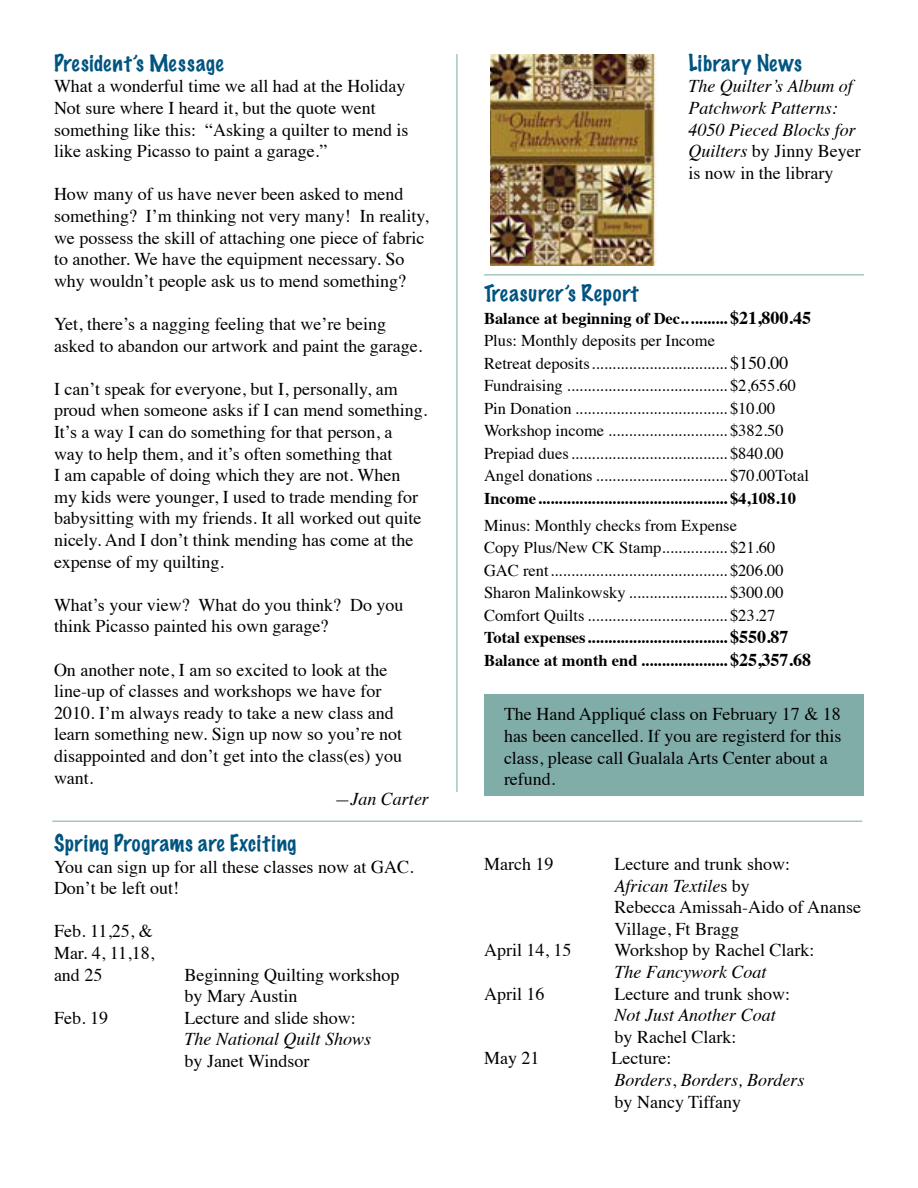
<style>
.page{position:relative;width:918px;height:1188px;background:#fff}
.page>*{position:absolute;margin:0;border:0;box-sizing:border-box;transform-origin:0 0}
.t1{font:100 21px "Marker Felt";letter-spacing:.035em;color:#005480}
.t2{font:18px/21.6px "Times";color:#000}
.t3{font:italic 18px/21.6px "Times";color:#000}
.t4{font:16.5px/22.5px "Times";color:#000}
.t5{font:700 16.5px "Times";color:#000}
.s1{font-style:normal}
.s2{font-weight:700}
.s3{font-weight:700;font-size:18px}
.s4{font-size:18px}
.s5{font-style:italic}
</style>
<div class="page">
<div style="left:484px;top:694px;width:380px;height:102px;background:#81ada8"></div>
<hr style="left:457px;top:54px;width:1px;height:738px;background:#77ae99">
<hr style="left:52px;top:821px;width:810px;height:1px;background:#77ae99">
<img style="left:490px;top:54px;width:167px;height:212px">
<hr style="left:484px;top:274px;width:380px;height:1px;background:#77ae99">
<p class="t1" style="left:54px;top:48px;width:171px">President’s Message</p>
<p class="t2" style="left:54px;top:74px;width:356px">What a wonderful time we all had at the Holiday Not sure where I heard it, but the quote went something like this: “Asking a quilter to mend is like asking Picasso to paint a garage.”</p>
<p class="t2" style="left:54px;top:182px;width:376px">How many of us have never been asked to mend something? I’m thinking not very many! In reality, we possess the skill of attaching one piece of fabric to another. We have the equipment necessary. So why wouldn’t people ask us to mend something?</p>
<p class="t2" style="left:54px;top:312px;width:370px">Yet, there’s a nagging feeling that we’re being asked to abandon our artwork and paint the garage.</p>
<p class="t2" style="left:54px;top:376px;width:375px">I can’t speak for everyone, but I, personally, am proud when someone asks if I can mend something.<br>It’s a way I can do something for that person, a<br>way to help them, and it’s often something that<br>I am capable of doing which they are not. When my kids were younger, I used to trade mending for babysitting with my friends. It all worked out quite nicely. And I don’t think mending has come at the expense of my quilting.</p>
<p class="t2" style="left:54px;top:592px;width:351px">What’s your view? What do you think? Do you think Picasso painted his own garage?</p>
<p class="t2" style="left:54px;top:657px;width:350px">On another note, I am so excited to look at the line-up of classes and workshops we have for 2010. I’m always ready to take a new class and learn something new. Sign up now so you’re not disappointed and don’t get into the class(es) you want.</p>
<p class="t3" style="left:334px;top:787px;width:96px">—Jan Carter</p>
<p class="t1" style="left:54px;top:828px;width:244px">Spring Programs are Exciting</p>
<p class="t2" style="left:54px;top:854px;width:361px">You can sign up for all these classes now at GAC.<br>Don’t be left out!</p>
<p class="t2" style="left:54px;top:919px;width:102px;text-align:justify">Feb. 11,25, &amp; Mar. 4, 11,18, and 25</p>
<p class="t2" style="left:184px;top:962px;width:217px">Beginning Quilting workshop by Mary Austin</p>
<p class="t2" style="left:54px;top:1006px;width:55px">Feb. 19</p>
<p class="t2" style="left:184px;top:1006px;width:173px">Lecture and slide show:</p>
<p class="t3" style="left:184px;top:1028px;width:188px">The National Quilt Shows</p>
<p class="t2" style="left:184px;top:1049px;width:126px">by Janet Windsor</p>
<p class="t1" style="left:688px;top:48px;width:115px">Library News</p>
<p class="t3" style="left:688px;top:74px;width:174px">The Quilter’s Album of<br>Patchwork Patterns:<br>4050 Pieced Blocks for<br>Quilters <span class="s1">by Jinny Beyer is now in the library</span></p>
<p class="t1" style="left:484px;top:278px;width:156px">Treasurer’s Report</p>
<p class="t4" style="left:484px;top:306px;width:328px"><span class="s2">Balance at beginning of Dec...........</span> <span class="s3">$21,800.45<br></span>Plus: Monthly deposits per Income<br>Retreat deposits................................. <span class="s4">$150.00<br></span>Fundraising ....................................... $2,655.60<br>Pin Donation ..................................... $10.00<br>Workshop income ............................. $382.50<br>Prepiad dues...................................... $840.00<br>Angel donations ................................ $70.00Total</p>
<p class="t5" style="left:484px;top:483px;width:313px">Income.............................................. $4,108.10</p>
<p class="t4" style="left:484px;top:513px;width:328px">Minus: Monthly checks from Expense<br>Copy Plus/New CK Stamp................ $21.60<br>GAC rent........................................... $206.00<br>Sharon Malinkowsky ........................ $300.00<br>Comfort Quilts .................................. $23.27<br><span class="s2">Total expenses..................................</span> <span class="s3">$550.87<br></span><span class="s2">Balance at month end .....................</span> <span class="s3">$25,357.68</span></p>
<p class="t2" style="left:504px;top:702px;width:339px">The Hand Appliqué class on February 17 &amp; 18 has been cancelled. If you are registerd for this class, please call Gualala Arts Center about a refund.</p>
<p class="t2" style="left:484px;top:852px;width:71px">March 19</p>
<p class="t2" style="left:615px;top:852px;width:248px">Lecture and trunk show:<br><span class="s5">African Textile</span>s by<br>Rebecca Amissah-Aido of Ananse<br>Village, Ft Bragg</p>
<p class="t2" style="left:484px;top:938px;width:89px">April 14, 15</p>
<p class="t2" style="left:615px;top:938px;width:202px">Workshop by Rachel Clark:</p>
<p class="t3" style="left:615px;top:960px;width:153px">The Fancywork Coat</p>
<p class="t2" style="left:484px;top:981px;width:62px">April 16</p>
<p class="t2" style="left:615px;top:981px;width:177px">Lecture and trunk show:</p>
<p class="t3" style="left:615px;top:1003px;width:163px">Not Just Another Coat</p>
<p class="t2" style="left:615px;top:1024px;width:123px">by Rachel Clark:</p>
<p class="t2" style="left:484px;top:1046px;width:57px">May 21</p>
<p class="t2" style="left:612px;top:1046px;width:195px">Lecture:<br><span class="s5">Borders</span>, <span class="s5">Borders, Borders </span>by Nancy Tiffany</p>
</div>
